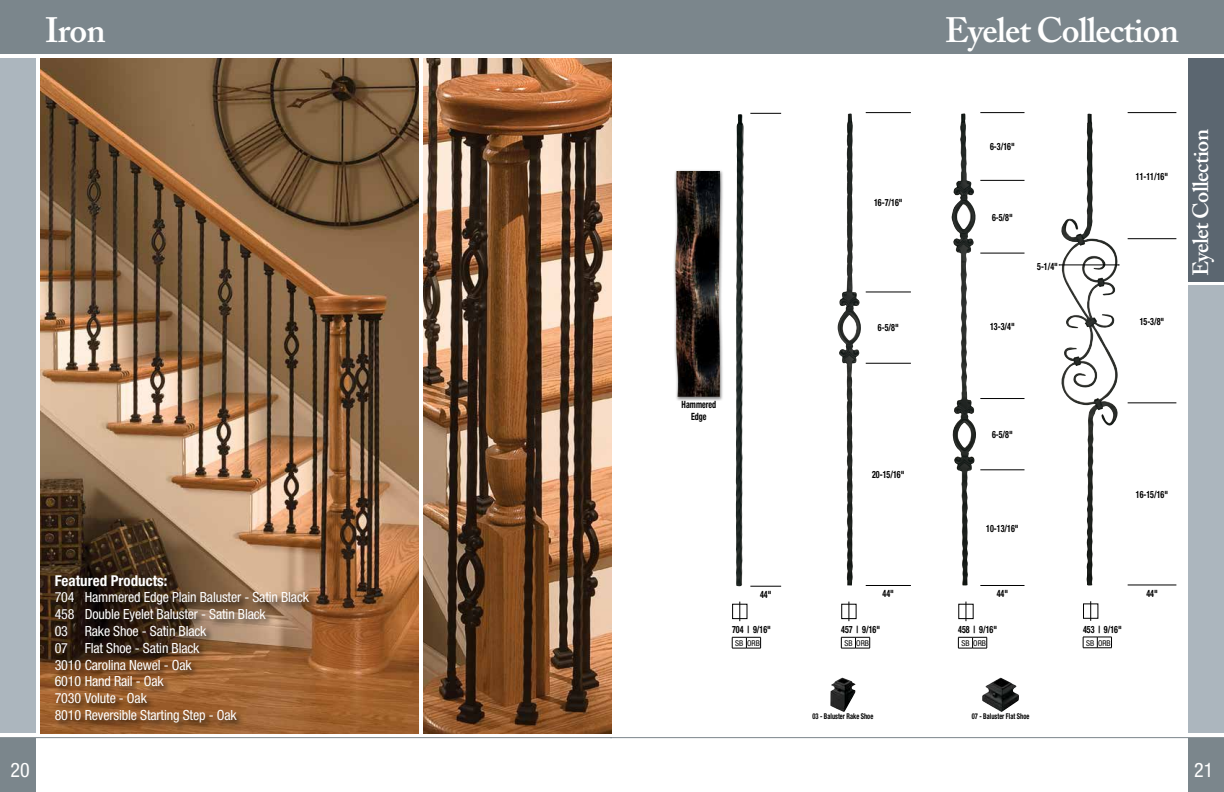
<style>
.page{position:relative;width:1224px;height:792px;background:#fff}
.page>*{position:absolute;margin:0;border:0;box-sizing:border-box;transform-origin:0 0}
.t1{font:600 35px "Adobe Caslon Pro";letter-spacing:-.025em;color:#fff}
.t2{font:600 22px "Adobe Caslon Pro";letter-spacing:-.025em;color:#fff}
.t3{font:condensed 20px "Helvetica Neue";color:#fff}
.t4{font:700 condensed 15px "Helvetica Neue";color:#fff}
.t5{font:condensed 14px/16.8px "Helvetica Neue";letter-spacing:-.01em;color:#fff}
.t6{font:700 condensed 10px/12px "Helvetica Neue";color:#000;text-align:center;scale:.8 1}
.t7{font:700 condensed 8px "Helvetica Neue";color:#000;scale:.8 1}
.t8{font:condensed 8px "Helvetica Neue";color:#000}
</style>
<div class="page">
<img style="left:40px;top:58px;width:378px;height:676px">
<img style="left:423px;top:58px;width:189px;height:676px">
<div style="left:1188px;top:58px;width:36px;height:676px;background:#acb6be"></div>
<div style="left:0;top:58px;width:36px;height:676px;background:#acb6be"></div>
<div style="left:0;top:738px;width:36px;height:54px;background:#7b868c"></div>
<div style="left:1188px;top:738px;width:36px;height:54px;background:#7b868c"></div>
<div style="left:0;top:0;width:1224px;height:54px;background:#7b868c"></div>
<div style="left:1188px;top:58px;width:36px;height:226px;background:#5b6670"></div>
<hr style="left:0;top:737px;width:612px;height:1px;background:#7b868c">
<hr style="left:610px;top:737px;width:614px;height:1px;background:#7b868c">
<hr style="left:1187px;top:282px;width:37px;height:3px;background:#fff">
<div style="left:1083px;top:603px;width:15px;height:16px;border:1px solid #000"></div>
<svg style="left:1090px;top:601px;width:1px;height:20px"></svg>
<svg style="left:1083px;top:637px;width:29px;height:12px"></svg>
<hr style="left:1128px;top:112px;width:48px;height:1px;background:#000">
<hr style="left:1128px;top:239px;width:48px;height:1px;background:#000">
<hr style="left:1128px;top:403px;width:48px;height:1px;background:#000">
<hr style="left:1128px;top:585px;width:48px;height:1px;background:#000">
<img style="left:1061px;top:114px;width:34px;height:472px">
<hr style="left:1059px;top:265px;width:60px;height:1px;background:#000">
<div style="left:841px;top:604px;width:16px;height:15px;border:1px solid #000"></div>
<svg style="left:848px;top:602px;width:1px;height:19px"></svg>
<svg style="left:841px;top:637px;width:30px;height:12px"></svg>
<hr style="left:866px;top:112px;width:45px;height:1px;background:#000">
<hr style="left:866px;top:292px;width:45px;height:1px;background:#000">
<hr style="left:866px;top:363px;width:45px;height:1px;background:#000">
<hr style="left:866px;top:585px;width:45px;height:1px;background:#000">
<img style="left:838px;top:113px;width:15px;height:472px">
<div style="left:958px;top:604px;width:16px;height:15px;border:1px solid #000"></div>
<svg style="left:965px;top:602px;width:1px;height:19px"></svg>
<svg style="left:958px;top:637px;width:30px;height:12px"></svg>
<hr style="left:980px;top:112px;width:45px;height:1px;background:#000">
<hr style="left:980px;top:180px;width:45px;height:1px;background:#000">
<hr style="left:980px;top:253px;width:45px;height:1px;background:#000">
<hr style="left:980px;top:398px;width:45px;height:1px;background:#000">
<hr style="left:980px;top:470px;width:45px;height:1px;background:#000">
<hr style="left:980px;top:585px;width:45px;height:1px;background:#000">
<img style="left:951px;top:114px;width:17px;height:472px">
<div style="left:732px;top:604px;width:16px;height:15px;border:1px solid #000"></div>
<svg style="left:739px;top:602px;width:1px;height:19px"></svg>
<svg style="left:732px;top:637px;width:29px;height:12px"></svg>
<hr style="left:750px;top:113px;width:31px;height:1px;background:#000">
<hr style="left:750px;top:586px;width:31px;height:1px;background:#000">
<img style="left:736px;top:114px;width:7px;height:472px">
<img style="left:830px;top:678px;width:25px;height:34px">
<img style="left:982px;top:678px;width:37px;height:34px">
<div style="left:54px;top:573px;width:263px;height:158px;background:#000;opacity:.75"></div>
<div style="left:673px;top:169px;width:51px;height:232px;background:#000;opacity:.5"></div>
<img style="left:675px;top:171px;width:45px;height:226px">
<h1 class="t1" style="left:45px;top:9px;width:62px">Iron</h1>
<h1 class="t1" style="left:945px;top:9px;width:236px">Eyelet Collection</h1>
<p class="t4" style="left:55px;top:571px;width:114px">Featured Products:</p>
<p class="t5" style="left:55px;top:589px;width:256px">704 Hammered Edge Plain Baluster - Satin Black<br>458 Double Eyelet Baluster - Satin Black<br>03 Rake Shoe - Satin Black<br>07 Flat Shoe - Satin Black<br>3010 Carolina Newel - Oak<br>6010 Hand Rail - Oak<br>7030 Volute - Oak<br>8010 Reversible Starting Step - Oak</p>
<p class="t6" style="left:682px;top:398px;width:45px">Hammered<br>Edge</p>
<p class="t6" style="left:760px;top:588px;width:16px">44"</p>
<p class="t6" style="left:732px;top:623px;width:50px">704 | 9/16"</p>
<p class="t8" style="left:735px;top:638px;width:26px">SB ORB</p>
<p class="t6" style="left:874px;top:196px;width:37px">16-7/16"</p>
<p class="t6" style="left:878px;top:322px;width:28px">6-5/8"</p>
<p class="t6" style="left:990px;top:141px;width:32px">6-3/16"</p>
<p class="t6" style="left:992px;top:211px;width:28px">6-5/8"</p>
<p class="t6" style="left:990px;top:320px;width:32px">13-3/4"</p>
<p class="t6" style="left:1037px;top:261px;width:28px">5-1/4"</p>
<p class="t6" style="left:1136px;top:170px;width:42px">11-11/16"</p>
<p class="t6" style="left:1140px;top:315px;width:32px">15-3/8"</p>
<h2 class="t2" style="left:1188px;top:276px;width:149px;rotate:-90deg">Eyelet Collection</h2>
<p class="t6" style="left:872px;top:469px;width:42px">20-15/16"</p>
<p class="t6" style="left:883px;top:588px;width:16px">44"</p>
<p class="t6" style="left:841px;top:623px;width:50px">457 | 9/16"</p>
<p class="t8" style="left:844px;top:638px;width:26px">SB ORB</p>
<p class="t6" style="left:992px;top:428px;width:28px">6-5/8"</p>
<p class="t6" style="left:986px;top:522px;width:42px">10-13/16"</p>
<p class="t6" style="left:997px;top:588px;width:16px">44"</p>
<p class="t6" style="left:958px;top:623px;width:50px">458 | 9/16"</p>
<p class="t8" style="left:961px;top:638px;width:26px">SB ORB</p>
<p class="t7" style="left:812px;top:711px;width:78px">03 - Baluster Rake Shoe</p>
<p class="t7" style="left:972px;top:711px;width:73px">07 - Baluster Flat Shoe</p>
<p class="t6" style="left:1136px;top:488px;width:42px">16-15/16"</p>
<p class="t6" style="left:1083px;top:623px;width:50px">453 | 9/16"</p>
<p class="t8" style="left:1086px;top:638px;width:26px">SB ORB</p>
<p class="t6" style="left:1146px;top:587px;width:16px">44"</p>
<h3 class="t3" style="left:11px;top:758px;width:21px">20</h3>
<h3 class="t3" style="left:1194px;top:758px;width:21px">21</h3>
</div>
